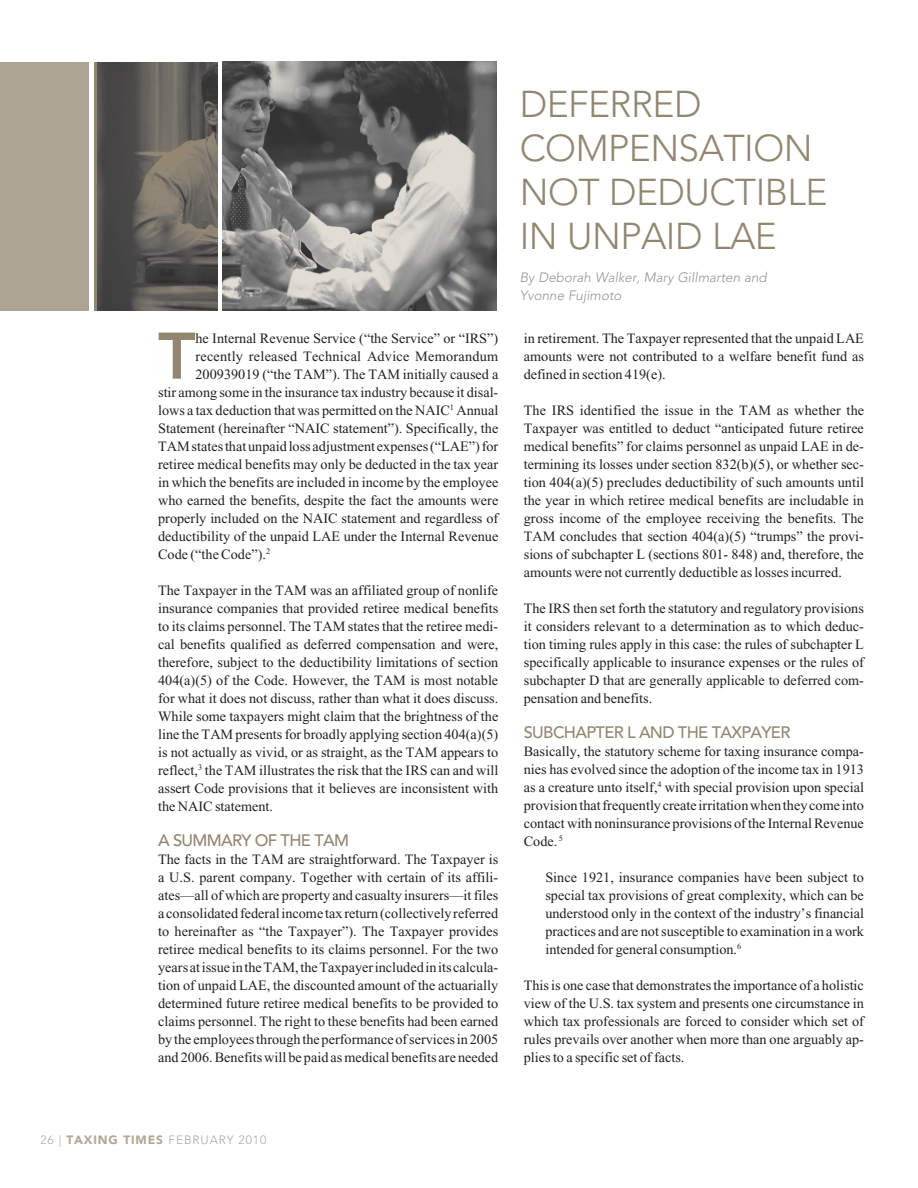
<style>
.page{position:relative;width:918px;height:1188px;background:#fff}
.page>*{position:absolute;margin:0;border:0;box-sizing:border-box;transform-origin:0 0}
.Body_Copy{font:800 65.1px "Avenir";color:#938671}
.Headline_new{font:300 37.05px/44.1px "Avenir";letter-spacing:-.015em;color:#938671}
.SUBHEADS-ALL{font:500 16.5px "Avenir";letter-spacing:-.04em;color:#938671}
.Body_Copy-2{font:14.25px/18px "Times New Roman";color:#231f20;text-align:justify}
.Body-no_indent{font:italic 300 13.5px/18px "Avenir";color:#939598}
.t1{font:300 12px "Avenir";letter-spacing:.075em;color:#a8a9ad}
.s1{font-weight:900;color:#b2a794}
</style>
<div class="page">
<svg style="left:222px;top:61px;width:5px;height:250px"></svg>
<div style="left:0;top:62px;width:89px;height:248px;background:#aea494"></div>
<div style="left:94px;top:62px;width:124px;height:248px;background:linear-gradient(to bottom,#938671,#938671)"></div>
<img style="left:98px;top:62px;width:120px;height:248px">
<img style="left:223px;top:62px;width:273px;height:248px">
<p class="Body_Copy" style="left:158px;top:318px;width:39px">T</p>
<p class="Body_Copy-2" style="left:196px;top:329px;width:304px">he Internal Revenue Service (“the Service” or “IRS”)</p>
<p class="Body_Copy-2" style="left:196px;top:347px;width:304px">recently released Technical Advice Memorandum</p>
<p class="Body_Copy-2" style="left:196px;top:365px;width:304px">200939019 (“the TAM”). The TAM initially caused a</p>
<p class="Body_Copy-2" style="left:158px;top:383px;width:342px">stir among some in the insurance tax industry because it disal-</p>
<p class="Body_Copy-2" style="left:158px;top:401px;width:342px">lows a tax deduction that was permitted on the NAIC<sup>1</sup> Annual</p>
<p class="Body_Copy-2" style="left:158px;top:419px;width:342px">Statement (hereinafter “NAIC statement”). Specifically, the</p>
<p class="Body_Copy-2" style="left:158px;top:437px;width:342px">TAM states that unpaid loss adjustment expenses (“LAE”) for</p>
<p class="Body_Copy-2" style="left:158px;top:455px;width:342px">retiree medical benefits may only be deducted in the tax year</p>
<p class="Body_Copy-2" style="left:158px;top:473px;width:342px">in which the benefits are included in income by the employee</p>
<p class="Body_Copy-2" style="left:158px;top:491px;width:342px">who earned the benefits, despite the fact the amounts were</p>
<p class="Body_Copy-2" style="left:158px;top:509px;width:342px">properly included on the NAIC statement and regardless of</p>
<p class="Body_Copy-2" style="left:158px;top:527px;width:342px">deductibility of the unpaid LAE under the Internal Revenue</p>
<p class="Body_Copy-2" style="left:158px;top:545px;width:114px">Code (“the Code”).<sup>2</sup></p>
<p class="Body_Copy-2" style="left:158px;top:581px;width:342px">The Taxpayer in the TAM was an affiliated group of nonlife insurance companies that provided retiree medical benefits to its claims personnel. The TAM states that the retiree medi&shy;cal benefits qualified as deferred compensation and were, therefore, subject to the deductibility limitations of section 404(a)(5) of the Code. However, the TAM is most notable for what it does not discuss, rather than what it does discuss.<br>While some taxpayers might claim that the brightness of the line the TAM presents for broadly applying section 404(a)(5) is not actually as vivid, or as straight, as the TAM appears to reflect,<sup>3</sup> the TAM illustrates the risk that the IRS can and will assert Code provisions that it believes are inconsistent with the NAIC statement.</p>
<p class="SUBHEADS-ALL" style="left:158px;top:831px;width:192px">A SUMMARY OF THE TAM</p>
<p class="Body_Copy-2" style="left:158px;top:850px;width:342px">The facts in the TAM are straightforward. The Taxpayer is a U.S. parent company. Together with certain of its affili&shy;ates—all of which are property and casualty insurers—it files a consolidated federal income tax return (collectively referred to hereinafter as “the Taxpayer”). The Taxpayer provides retiree medical benefits to its claims personnel. For the two years at issue in the TAM, the Taxpayer included in its calcula&shy;tion of unpaid LAE, the discounted amount of the actuarially determined future retiree medical benefits to be provided to claims personnel. The right to these benefits had been earned by the employees through the performance of services in 2005 and 2006. Benefits will be paid as medical benefits are needed</p>
<p class="Headline_new" style="left:520px;top:82px;width:309px">DEFERRED<br>COMPENSATION<br>NOT DEDUCTIBLE<br>IN UNPAID LAE</p>
<p class="Body-no_indent" style="left:520px;top:268px;width:249px">By Deborah Walker, Mary Gillmarten and<br>Yvonne Fujimoto</p>
<p class="Body_Copy-2" style="left:524px;top:329px;width:342px">in retirement. The Taxpayer represented that the unpaid LAE amounts were not contributed to a welfare benefit fund as defined in section 419(e).</p>
<p class="Body_Copy-2" style="left:524px;top:401px;width:342px">The IRS identified the issue in the TAM as whether the Taxpayer was entitled to deduct “anticipated future retiree medical benefits” for claims personnel as unpaid LAE in de&shy;termining its losses under section 832(b)(5), or whether sec&shy;tion 404(a)(5) precludes deductibility of such amounts until the year in which retiree medical benefits are includable in gross income of the employee receiving the benefits. The TAM concludes that section 404(a)(5) “trumps” the provi&shy;sions of subchapter L (sections 801- 848) and, therefore, the amounts were not currently deductible as losses incurred.</p>
<p class="Body_Copy-2" style="left:524px;top:599px;width:342px">The IRS then set forth the statutory and regulatory provisions it considers relevant to a determination as to which deduc&shy;tion timing rules apply in this case: the rules of subchapter L specifically applicable to insurance expenses or the rules of subchapter D that are generally applicable to deferred com&shy;pensation and benefits.</p>
<p class="SUBHEADS-ALL" style="left:524px;top:723px;width:268px">SUBCHAPTER L AND THE TAXPAYER</p>
<p class="Body_Copy-2" style="left:524px;top:742px;width:342px">Basically, the statutory scheme for taxing insurance compa&shy;nies has evolved since the adoption of the income tax in 1913 as a creature unto itself,<sup>4</sup> with special provision upon special provision that frequently create irritation when they come into contact with noninsurance provisions of the Internal Revenue Code. <sup>5</sup></p>
<p class="Body_Copy-2" style="left:545px;top:868px;width:320px">Since 1921, insurance companies have been subject to special tax provisions of great complexity, which can be understood only in the context of the industry’s financial practices and are not susceptible to examination in a work intended for general consumption.<sup>6</sup></p>
<p class="Body_Copy-2" style="left:524px;top:976px;width:342px">This is one case that demonstrates the importance of a holistic view of the U.S. tax system and presents one circumstance in which tax professionals are forced to consider which set of rules prevails over another when more than one arguably ap&shy;plies to a specific set of facts.</p>
<p class="t1" style="left:40px;top:1132px;width:227px">26 | <span class="s1">TAXING TIMES</span> FEBRUARY 2010</p>
</div>
